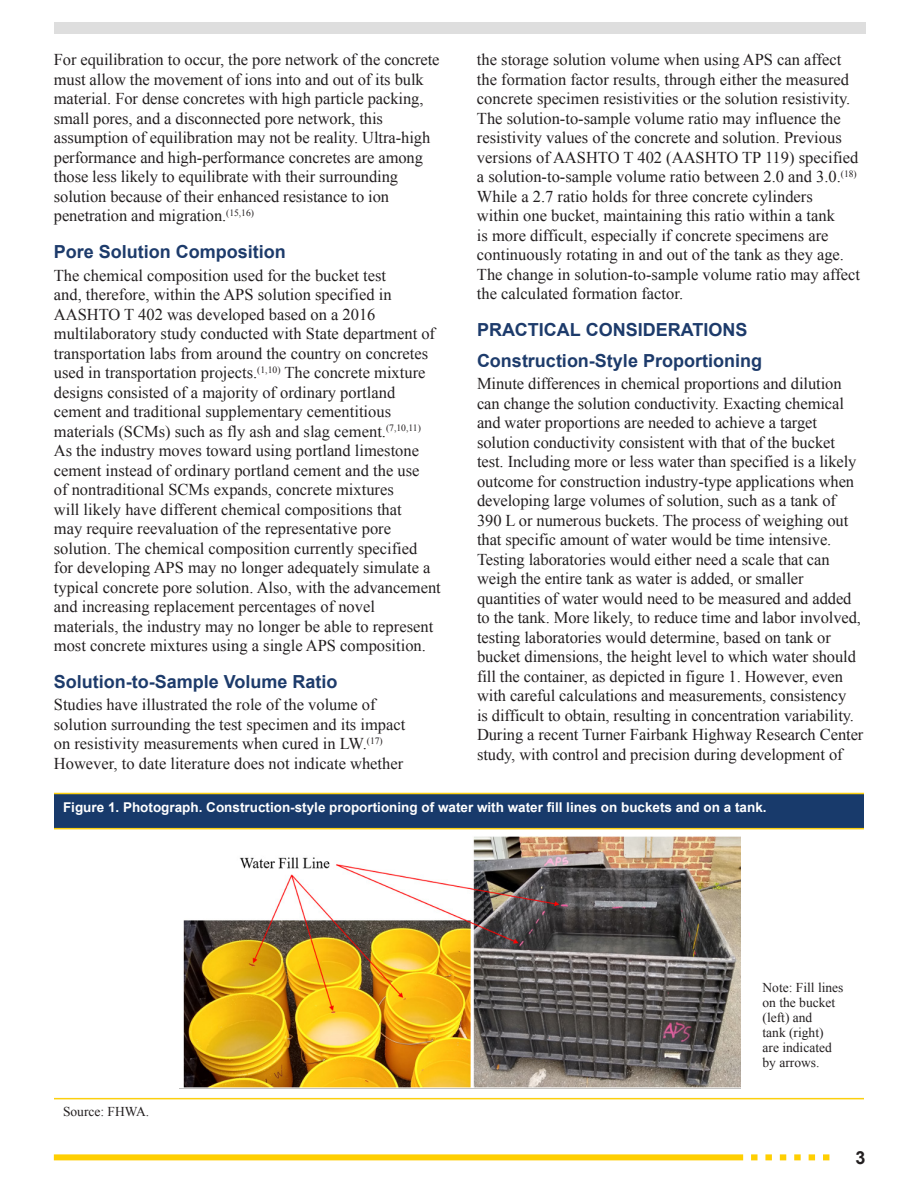
<style>
.page{position:relative;width:918px;height:1188px;background:#fff}
.page>*{position:absolute;margin:0;border:0;box-sizing:border-box;transform-origin:0 0}
.t1{font:700 18px "Arial";color:#1d3b6b}
.t2{font:700 18px "Arial";color:#231f20}
.t3{font:16.5px/19.5px "Times New Roman";color:#231f20}
.t4{font:700 13.5px "Arial";color:#fff}
.t5{font:13.5px/15px "Times New Roman";color:#231f20}
</style>
<div class="page">
<div style="left:54px;top:22px;width:812px;height:12px;background:#dedede"></div>
<svg style="left:751px;top:1154px;width:78px;height:6px"></svg>
<div style="left:54px;top:1154px;width:689px;height:6px;background:#ffcf01"></div>
<img style="left:183px;top:836px;width:558px;height:252px">
<div style="left:54px;top:794px;width:810px;height:36px;background:#183a6b"></div>
<hr style="left:54px;top:828px;width:810px;height:1px;background:#fccf0e">
<hr style="left:54px;top:793px;width:810px;height:1px;background:#fccf0e">
<hr style="left:54px;top:1098px;width:810px;height:1px;background:#fccf0e">
<p class="t3" style="left:54px;top:50px;width:387px">For equilibration to occur, the pore network of the concrete must allow the movement of ions into and out of its bulk material. For dense concretes with high particle packing, small pores, and a disconnected pore network, this assumption of equilibration may not be reality. Ultra-high performance and high-performance concretes are among those less likely to equilibrate with their surrounding solution because of their enhanced resistance to ion penetration and migration.<sup>(15,16)</sup></p>
<h2 class="t1" style="left:54px;top:240px;width:234px">Pore Solution Composition</h2>
<p class="t3" style="left:54px;top:265px;width:389px">The chemical composition used for the bucket test<br>and, therefore, within the APS solution specified in AASHTO T 402 was developed based on a 2016 multilaboratory study conducted with State department of transportation labs from around the country on concretes used in transportation projects.<sup>(1,10)</sup> The concrete mixture designs consisted of a majority of ordinary portland cement and traditional supplementary cementitious materials (SCMs) such as fly ash and slag cement.<sup>(7,10,11)<br></sup>As the industry moves toward using portland limestone cement instead of ordinary portland cement and the use<br>of nontraditional SCMs expands, concrete mixtures<br>will likely have different chemical compositions that<br>may require reevaluation of the representative pore solution. The chemical composition currently specified<br>for developing APS may no longer adequately simulate a typical concrete pore solution. Also, with the advancement and increasing replacement percentages of novel materials, the industry may no longer be able to represent most concrete mixtures using a single APS composition.</p>
<h2 class="t1" style="left:54px;top:669px;width:285px">Solution-to-Sample Volume Ratio</h2>
<p class="t3" style="left:54px;top:695px;width:353px">Studies have illustrated the role of the volume of solution surrounding the test specimen and its impact on resistivity measurements when cured in LW.<sup>(17)<br></sup>However, to date literature does not indicate whether</p>
<p class="t3" style="left:477px;top:50px;width:385px">the storage solution volume when using APS can affect the formation factor results, through either the measured concrete specimen resistivities or the solution resistivity.<br>The solution-to-sample volume ratio may influence the resistivity values of the concrete and solution. Previous versions of AASHTO T 402 (AASHTO TP 119) specified a solution-to-sample volume ratio between 2.0 and 3.0.<sup>(18)<br></sup>While a 2.7 ratio holds for three concrete cylinders<br>within one bucket, maintaining this ratio within a tank<br>is more difficult, especially if concrete specimens are continuously rotating in and out of the tank as they age.<br>The change in solution-to-sample volume ratio may affect the calculated formation factor.</p>
<h1 class="t1" style="left:477px;top:318px;width:272px">PRACTICAL CONSIDERATIONS</h1>
<h2 class="t1" style="left:477px;top:348px;width:287px">Construction-Style Proportioning</h2>
<p class="t3" style="left:477px;top:374px;width:388px">Minute differences in chemical proportions and dilution can change the solution conductivity. Exacting chemical and water proportions are needed to achieve a target solution conductivity consistent with that of the bucket test. Including more or less water than specified is a likely outcome for construction industry-type applications when developing large volumes of solution, such as a tank of 390 L or numerous buckets. The process of weighing out that specific amount of water would be time intensive.<br>Testing laboratories would either need a scale that can weigh the entire tank as water is added, or smaller quantities of water would need to be measured and added to the tank. More likely, to reduce time and labor involved, testing laboratories would determine, based on tank or bucket dimensions, the height level to which water should fill the container, as depicted in figure 1. However, even with careful calculations and measurements, consistency<br>is difficult to obtain, resulting in concentration variability.<br>During a recent Turner Fairbank Highway Research Center study, with control and precision during development of</p>
<p class="t4" style="left:63px;top:799px;width:705px">Figure 1. Photograph. Construction-style proportioning of water with water fill lines on buckets and on a tank.</p>
<p class="t5" style="left:63px;top:1103px;width:88px">Source: FHWA.</p>
<p class="t5" style="left:763px;top:980px;width:83px">Note: Fill lines on the bucket (left) and<br>tank (right)<br>are indicated by arrows.</p>
<p class="t2" style="left:856px;top:1146px;width:12px">3</p>
</div>
